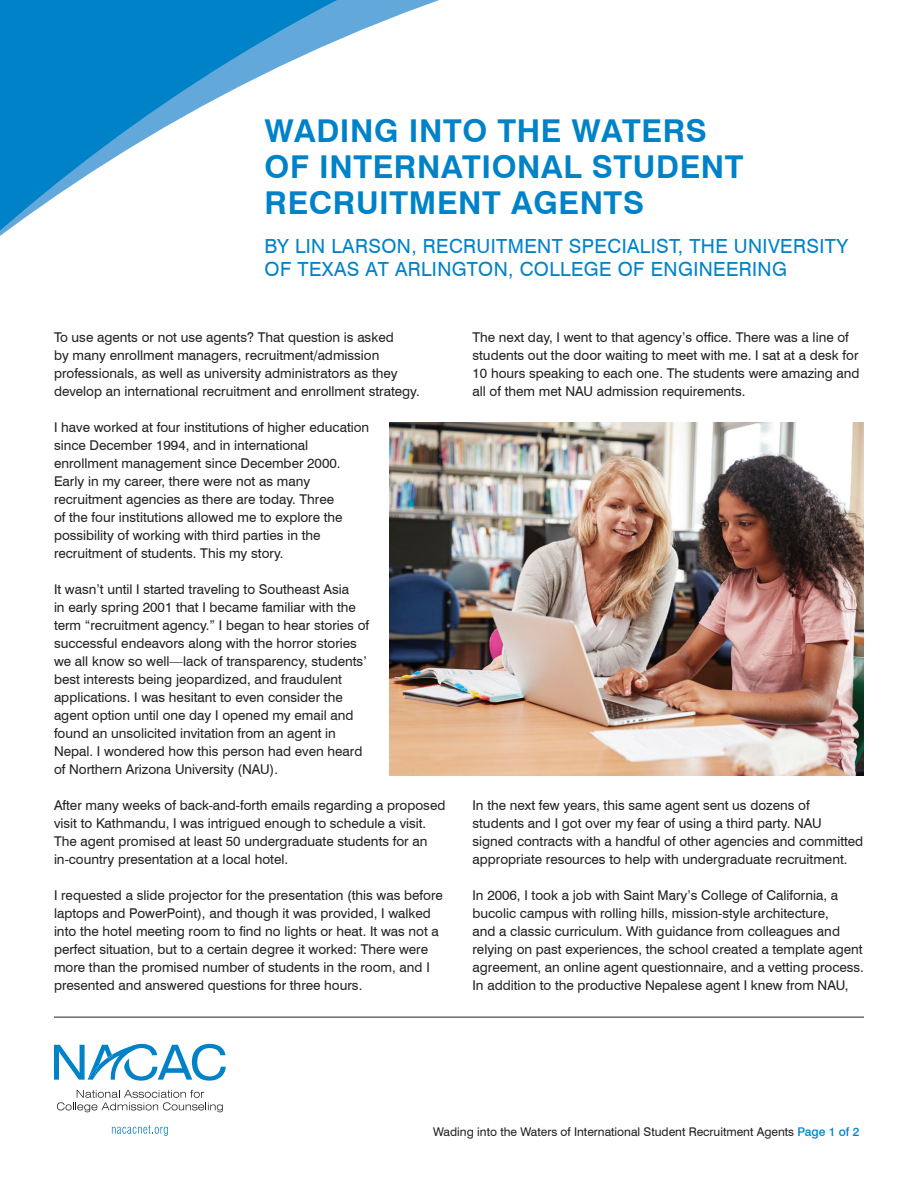
<style>
.page{position:relative;width:918px;height:1188px;background:#fff}
.page>*{position:absolute;margin:0;border:0;box-sizing:border-box;transform-origin:0 0}
.t1{font:700 31.5px/36px "Swiss 721 BT";letter-spacing:.02em;color:#0082c8}
.t2{font:19.5px/23.4px "Swiss 721 BT";letter-spacing:.02em;color:#0082c8}
.t3{font:13.5px/18px "Swiss 721 BT";color:#231f20}
.t4{font:12px "Swiss 721 BT";color:#231f20}
.s1{font-weight:500;color:#0082c8}
</style>
<div class="page">
<svg style="left:0;top:0;width:439px;height:236px"></svg>
<svg style="left:54px;top:1044px;width:172px;height:37px"></svg>
<svg style="left:112px;top:1125px;width:56px;height:11px"></svg>
<svg style="left:57px;top:1090px;width:166px;height:22px"></svg>
<img style="left:390px;top:422px;width:474px;height:353px">
<hr style="left:54px;top:1017px;width:810px;height:1px;background:#231f20">
<h1 class="t1" style="left:265px;top:113px;width:480px">WADING INTO THE WATERS<br>OF INTERNATIONAL STUDENT<br>RECRUITMENT AGENTS</h1>
<h2 class="t2" style="left:265px;top:234px;width:585px">BY LIN LARSON, RECRUITMENT SPECIALIST, THE UNIVERSITY<br>OF TEXAS AT ARLINGTON, COLLEGE OF ENGINEERING</h2>
<p class="t3" style="left:54px;top:328px;width:367px">To use agents or not use agents? That question is asked<br>by many enrollment managers, recruitment/admission professionals, as well as university administrators as they develop an international recruitment and enrollment strategy.</p>
<p class="t3" style="left:54px;top:418px;width:317px">I have worked at four institutions of higher education since December 1994, and in international enrollment management since December 2000.<br>Early in my career, there were not as many recruitment agencies as there are today. Three<br>of the four institutions allowed me to explore the possibility of working with third parties in the recruitment of students. This my story.</p>
<p class="t3" style="left:54px;top:580px;width:317px">It wasn’t until I started traveling to Southeast Asia<br>in early spring 2001 that I became familiar with the term “recruitment agency.” I began to hear stories of successful endeavors along with the horror stories we all know so well—lack of transparency, students’ best interests being jeopardized, and fraudulent applications. I was hesitant to even consider the agent option until one day I opened my email and found an unsolicited invitation from an agent in Nepal. I wondered how this person had even heard of Northern Arizona University (NAU).</p>
<p class="t3" style="left:54px;top:796px;width:393px">After many weeks of back-and-forth emails regarding a proposed visit to Kathmandu, I was intrigued enough to schedule a visit.<br>The agent promised at least 50 undergraduate students for an in-country presentation at a local hotel.</p>
<p class="t3" style="left:54px;top:886px;width:390px">I requested a slide projector for the presentation (this was before laptops and PowerPoint), and though it was provided, I walked into the hotel meeting room to find no lights or heat. It was not a perfect situation, but to a certain degree it worked: There were more than the promised number of students in the room, and I presented and answered questions for three hours.</p>
<p class="t3" style="left:472px;top:328px;width:389px">The next day, I went to that agency’s office. There was a line of students out the door waiting to meet with me. I sat at a desk for 10 hours speaking to each one. The students were amazing and all of them met NAU admission requirements.</p>
<p class="t3" style="left:472px;top:796px;width:392px">In the next few years, this same agent sent us dozens of students and I got over my fear of using a third party. NAU signed contracts with a handful of other agencies and committed appropriate resources to help with undergraduate recruitment.</p>
<p class="t3" style="left:472px;top:886px;width:393px">In 2006, I took a job with Saint Mary’s College of California, a bucolic campus with rolling hills, mission-style architecture,<br>and a classic curriculum. With guidance from colleagues and relying on past experiences, the school created a template agent agreement, an online agent questionnaire, and a vetting process.<br>In addition to the productive Nepalese agent I knew from NAU,</p>
<p class="t4" style="left:433px;top:1124px;width:428px">Wading into the Waters of International Student Recruitment Agents <span class="s1">Page 1 of 2</span></p>
</div>
